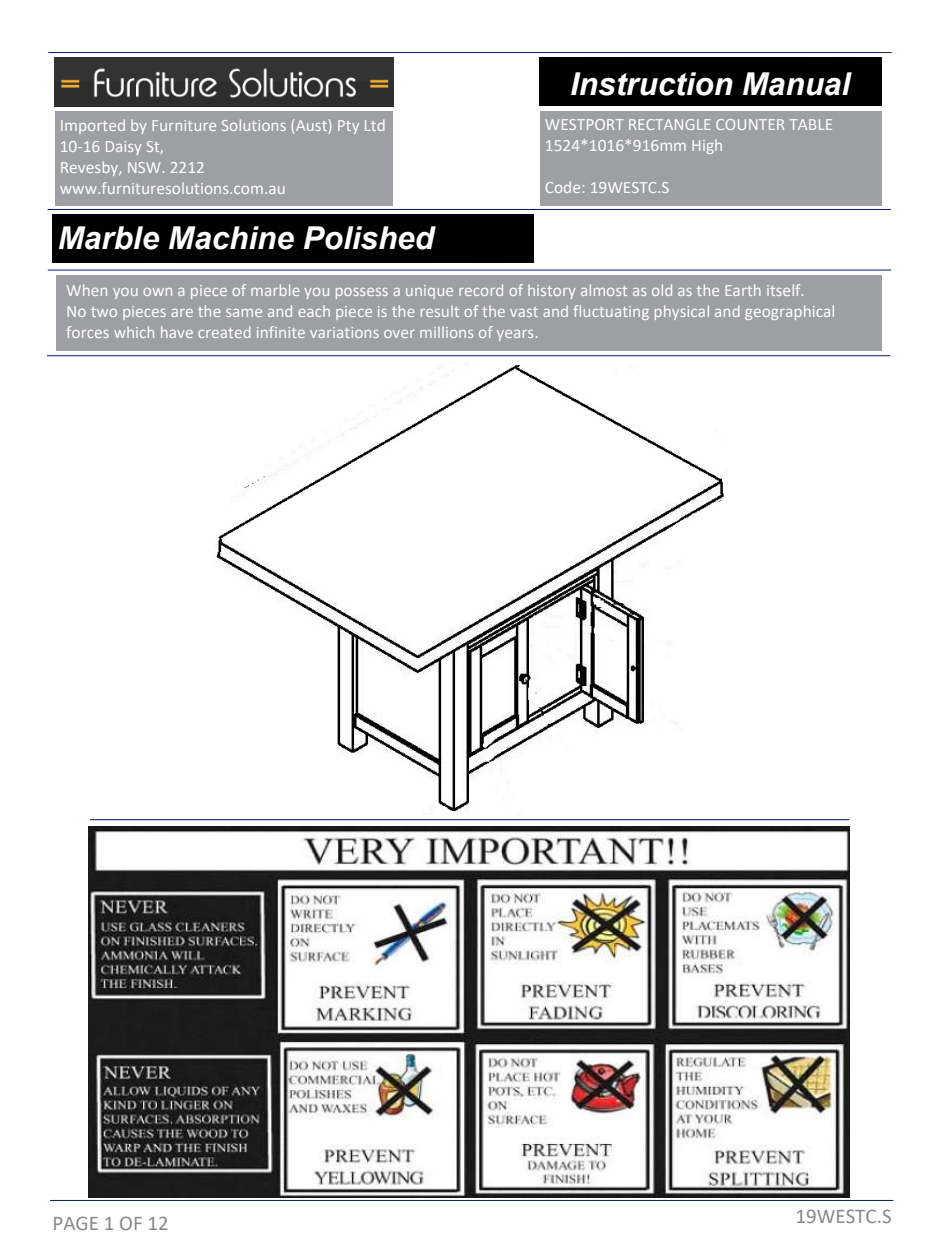
<style>
.page{position:relative;width:945px;height:1260px;background:#fff}
.page>*{position:absolute;margin:0;border:0;box-sizing:border-box;transform-origin:0 0}
.t1{font:italic 700 31.5px "Arial";color:#fff}
.t2{font:italic 700 31.5px "Arial";color:#fff}
.t3{font:21px "Calibri";color:#898989}
.t4{font:17.5px/21px "Calibri";color:#fff}
.s1{font-style:inherit}
</style>
<div class="page">
<hr style="left:48px;top:209px;width:843px;height:1px;background:#002060">
<img style="left:54px;top:57px;width:340px;height:50px">
<img style="left:216px;top:363px;width:512px;height:451px">
<img style="left:89px;top:827px;width:760px;height:371px">
<div style="left:56px;top:111px;width:337px;height:94px;background:#9d9fa2"></div>
<div style="left:539px;top:58px;width:343px;height:48px;background:#010101"></div>
<hr style="left:48px;top:52px;width:844px;height:1px;background:#002060">
<div style="left:540px;top:111px;width:342px;height:94px;background:#9d9fa2"></div>
<hr style="left:48px;top:270px;width:843px;height:1px;background:#002060">
<div style="left:53px;top:215px;width:480px;height:47px;background:#000"></div>
<div style="left:56px;top:275px;width:826px;height:76px;background:#9d9fa2"></div>
<hr style="left:90px;top:819px;width:759px;height:1px;background:#002060">
<hr style="left:50px;top:1200px;width:843px;height:1px;background:#002060">
<hr style="left:47px;top:355px;width:843px;height:1px;background:#002060">
<p class="t4" style="left:60px;top:114px;width:328px">Imported by Furniture Solutions (Aust) Pty Ltd<br>10-16 Daisy St,<br>Revesby, NSW. 2212 www.furnituresolutions.com.au</p>
<h1 class="t2" style="left:570px;top:63px;width:282px">Instruction Manual</h1>
<p class="t4" style="left:545px;top:114px;width:290px">WESTPORT RECTANGLE COUNTER TABLE<br>1524*1016*916mm High</p>
<p class="t4" style="left:545px;top:176px;width:126px">Code: 19WESTC.S</p>
<h1 class="t1" style="left:58px;top:217px;width:378px"><span class="s1">Marble</span> Machine Polished</h1>
<p class="t4" style="left:66px;top:279px;width:771px">When you own a piece of marble you possess a unique record of history almost as old as the Earth itself.<br>No two pieces are the same and each piece is the result of the vast and fluctuating physical and geographical forces which have created infinite variations over millions of years.</p>
<p class="t3" style="left:53px;top:1209px;width:118px">PAGE 1 OF 12</p>
<p class="t3" style="left:795px;top:1202px;width:98px">19WESTC.S</p>
</div>
